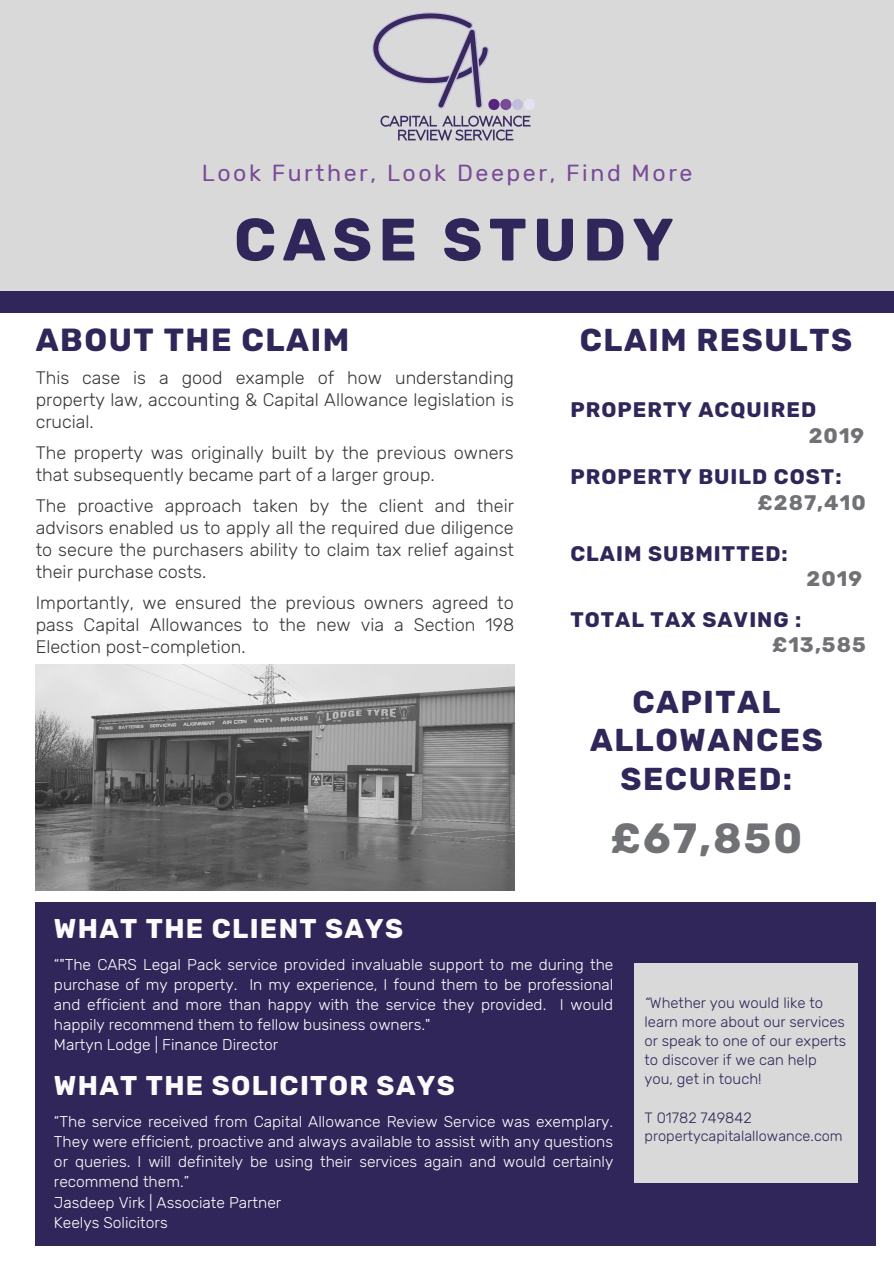
<style>
.page{position:relative;width:894px;height:1264px;background:#fff}
.page>*{position:absolute;margin:0;border:0;box-sizing:border-box;transform-origin:0 0}
.t1{font:700 59.55px "Rubik";letter-spacing:.11em;color:#302659}
.t2{font:700 42px "Rubik";color:#717275}
.t3{font:700 31.95px "Rubik";letter-spacing:.05em;color:#302659}
.t4{font:700 31.5px/38.8px "Rubik";letter-spacing:.05em;color:#302659;text-align:center}
.t5{font:700 27px "Rubik";letter-spacing:.05em;color:#fbfbfb}
.t6{font:23.25px "Rubik";letter-spacing:.11em;color:#784a98}
.t7{font:700 21px "Rubik";letter-spacing:.05em;color:#302659}
.t8{font:700 21px "Rubik";letter-spacing:.05em;color:#717275}
.t9{font:300 18px/21.9px "Rubik";color:#383838;text-align:justify}
.t10{font:300 15.6px/20.1px "Rubik";color:#fff}
.t11{font:300 14.85px/19.2px "Rubik";color:#302659}
.t12{font:300 14.55px "Rubik";color:#302659}
.s1{font-style:italic}
</style>
<div class="page">
<div style="left:0;top:0;width:893px;height:291px;background:#d9d9d9"></div>
<div style="left:0;top:292px;width:893px;height:20px;background:#302659"></div>
<img style="left:372px;top:13px;width:162px;height:128px">
<div style="left:36px;top:901px;width:839px;height:344px;background:#302659"></div>
<div style="left:633px;top:963px;width:224px;height:219px;background:#d9d9d9"></div>
<img style="left:36px;top:664px;width:478px;height:227px">
<h3 class="t6" style="left:202px;top:159px;width:492px">Look Further, Look Deeper, Find More</h3>
<h1 class="t1" style="left:234px;top:205px;width:441px">CASE STUDY</h1>
<h3 class="t3" style="left:36px;top:321px;width:315px">ABOUT THE CLAIM</h3>
<p class="t9" style="left:36px;top:367px;width:480px">This case is a good example of how understanding property law, accounting &amp; Capital Allowance legislation is crucial.</p>
<p class="t9" style="left:36px;top:442px;width:479px">The property was originally built by the previous owners that subsequently became part of a larger group.</p>
<p class="t9" style="left:36px;top:494px;width:479px">The proactive approach taken by the client and their advisors enabled us to apply all the required due diligence to secure the purchasers ability to claim tax relief against their purchase costs.</p>
<p class="t9" style="left:36px;top:591px;width:480px">Importantly, we ensured the previous owners agreed to pass Capital Allowances to the new via a Section 198<br>Election post-completion.</p>
<h3 class="t5" style="left:54px;top:912px;width:350px">WHAT THE CLIENT SAYS</h3>
<h3 class="t4" style="left:579px;top:321px;width:274px">CLAIM RESULTS</h3>
<h3 class="t7" style="left:570px;top:398px;width:247px">PROPERTY ACQUIRED</h3>
<h3 class="t8" style="left:808px;top:423px;width:57px">2019</h3>
<h3 class="t7" style="left:570px;top:464px;width:272px">PROPERTY BUILD COST:</h3>
<h3 class="t8" style="left:757px;top:490px;width:110px">£287,410</h3>
<h3 class="t7" style="left:570px;top:541px;width:219px">CLAIM SUBMITTED:</h3>
<h3 class="t8" style="left:806px;top:566px;width:57px">2019</h3>
<h3 class="t7" style="left:570px;top:607px;width:232px">TOTAL TAX SAVING :</h3>
<h3 class="t8" style="left:771px;top:632px;width:95px">£13,585</h3>
<h3 class="t4" style="left:590px;top:682px;width:234px">CAPITAL<br>ALLOWANCES<br>SECURED:</h3>
<h2 class="t2" style="left:610px;top:813px;width:193px">£67,850</h2>
<p class="t10" style="left:54px;top:954px;width:561px">“"The CARS Legal Pack service provided invaluable support to me during the purchase of my property. In my experience, I found them to be professional and efficient and more than happy with the service they provided. I would happily recommend them to fellow business owners."<br>Martyn Lodge | Finance Director</p>
<h3 class="t5" style="left:54px;top:1069px;width:402px">WHAT THE SOLICITOR SAYS</h3>
<p class="t10" style="left:54px;top:1111px;width:560px">“The service received from Capital Allowance Review Service was exemplary.<br>They were efficient, proactive and always available to assist with any questions or queries. I will definitely be using their services again and would certainly recommend them.”<br>Jasdeep Virk | Associate Partner<br>Keelys Solicitors</p>
<p class="t11" style="left:644px;top:993px;width:203px"><span class="s1">“</span>Whether you would like to learn more about our services or speak to one of our experts to discover if we can help you, get in touch!</p>
<p class="t11" style="left:644px;top:1107px;width:108px">T 01782 749842</p>
<p class="t12" style="left:644px;top:1127px;width:199px">propertycapitalallowance.com</p>
</div>
